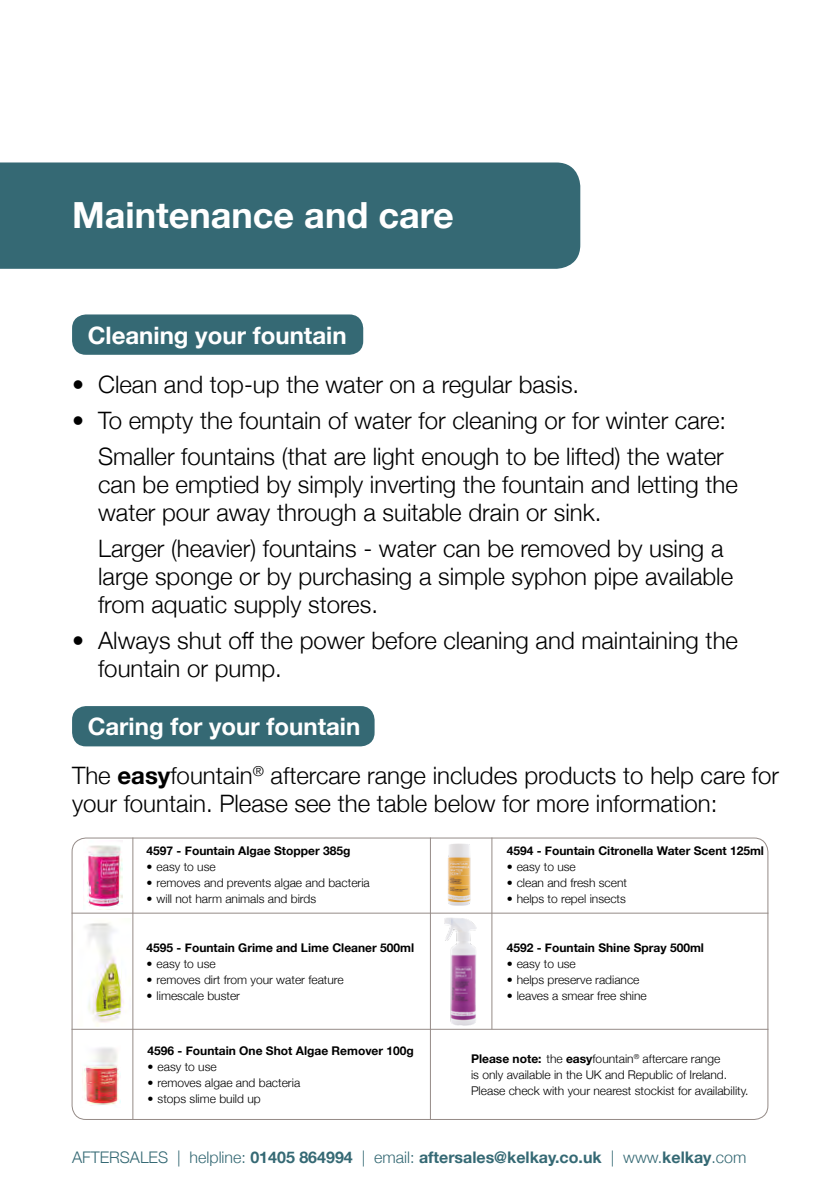
<style>
.page{position:relative;width:840px;height:1191px;background:#fff}
.page>*{position:absolute;margin:0;border:0;box-sizing:border-box;transform-origin:0 0}
.t1{font:700 36px "Helvetica Neue";color:#fff}
.t2{font:300 24px/28px "Helvetica Neue";color:#000}
.t3{font:700 24px "Helvetica Neue";color:#fff}
.t4{font:700 16px "Helvetica Neue";color:#356974}
.t5{font:300 12px/16px "Helvetica Neue";color:#000}
.t6{font:700 12px "Helvetica Neue";color:#000}
.s1{font-weight:700;color:#fff}
.s2{font-weight:700}
.s3{font-weight:300}
</style>
<div class="page">
<div style="left:0;top:162px;width:580px;height:107px;background:#356974"></div>
<div style="left:72px;top:314px;width:291px;height:41px;background:#356974;border-radius:14px"></div>
<div style="left:72px;top:706px;width:302px;height:40px;background:#356974;border-radius:14px"></div>
<hr style="left:72px;top:912px;width:696px;height:1px;background:#958b87">
<hr style="left:132px;top:837px;width:1px;height:283px;background:#958b87">
<hr style="left:491px;top:837px;width:1px;height:192px;background:#958b87">
<hr style="left:429px;top:837px;width:1px;height:283px;background:#958b87">
<hr style="left:72px;top:1028px;width:696px;height:1px;background:#958b87">
<img style="left:83px;top:845px;width:40px;height:64px">
<img style="left:86px;top:923px;width:38px;height:103px">
<img style="left:82px;top:1047px;width:38px;height:59px">
<img style="left:447px;top:843px;width:24px;height:63px">
<img style="left:444px;top:917px;width:33px;height:109px">
<h1 class="t1" style="left:72px;top:187px;width:383px">Maintenance and care</h1>
<p class="t3" style="left:88px;top:316px;width:260px">Cleaning your fountain</p>
<p class="t2" style="left:72px;top:368px;width:508px">• Clean and top-up the water on a regular basis.</p>
<p class="t2" style="left:72px;top:400px;width:655px;line-height:36px;text-align:right">• To empty the fountain of water for cleaning or for winter care:<br>Smaller fountains (that are light enough to be lifted) the water</p>
<p class="t2" style="left:98px;top:468px;width:641px">can be emptied by simply inverting the fountain and letting the water pour away through a suitable drain or sink.</p>
<p class="t2" style="left:98px;top:532px;width:636px">Larger (heavier) fountains - water can be removed by using a large sponge or by purchasing a simple syphon pipe available from aquatic supply stores.</p>
<p class="t2" style="left:98px;top:624px;width:641px;text-indent:-26px">• Always shut off the power before cleaning and maintaining the fountain or pump.</p>
<p class="t2" style="left:72px;top:700px;width:708px;line-height:48.8px;text-indent:16px"><span class="s1">Caring for your fountain<br></span>The <span class="s2">easy</span>fountain<sup>®</sup> aftercare range includes products to help care for</p>
<p class="t2" style="left:72px;top:787px;width:646px">your fountain. Please see the table below for more information:</p>
<p class="t6" style="left:146px;top:841px;width:205px">4597 - Fountain Algae Stopper 385g</p>
<p class="t5" style="left:146px;top:858px;width:71px">• easy to use</p>
<p class="t5" style="left:146px;top:874px;width:224px">• removes and prevents algae and bacteria</p>
<p class="t5" style="left:146px;top:890px;width:171px">• will not harm animals and birds</p>
<p class="t6" style="left:506px;top:841px;width:259px">4594 - Fountain Citronella Water Scent 125ml</p>
<p class="t5" style="left:506px;top:858px;width:71px">• easy to use</p>
<p class="t5" style="left:506px;top:874px;width:122px">• clean and fresh scent</p>
<p class="t5" style="left:506px;top:890px;width:121px">• helps to repel insects</p>
<p class="t6" style="left:506px;top:938px;width:199px">4592 - Fountain Shine Spray 500ml</p>
<p class="t5" style="left:506px;top:954px;width:71px">• easy to use</p>
<p class="t5" style="left:506px;top:970px;width:134px">• helps preserve radiance</p>
<p class="t5" style="left:506px;top:986px;width:142px">• leaves a smear free shine</p>
<p class="t6" style="left:146px;top:938px;width:269px">4595 - Fountain Grime and Lime Cleaner 500ml</p>
<p class="t5" style="left:146px;top:954px;width:71px">• easy to use</p>
<p class="t5" style="left:146px;top:970px;width:198px">• removes dirt from your water feature</p>
<p class="t5" style="left:146px;top:986px;width:95px">• limescale buster</p>
<p class="t6" style="left:147px;top:1040px;width:268px">4596 - Fountain One Shot Algae Remover 100g</p>
<p class="t5" style="left:147px;top:1057px;width:71px">• easy to use</p>
<p class="t5" style="left:147px;top:1073px;width:154px">• removes algae and bacteria</p>
<p class="t5" style="left:147px;top:1089px;width:115px">• stops slime build up</p>
<p class="t5" style="left:471px;top:1049px;width:279px"><span class="s2">Please note:</span> the <span class="s2">easy</span>fountain<sup>®</sup> aftercare range<br>is only available in the UK and Republic of Ireland.<br>Please check with your nearest stockist for availability.</p>
<p class="t4" style="left:72px;top:1144px;width:675px"><span class="s3">AFTERSALES | helpline:</span> 01405 864994 <span class="s3">| email:</span> aftersales@kelkay.co.uk <span class="s3">| www.</span>kelkay<span class="s3">.com</span></p>
</div>
